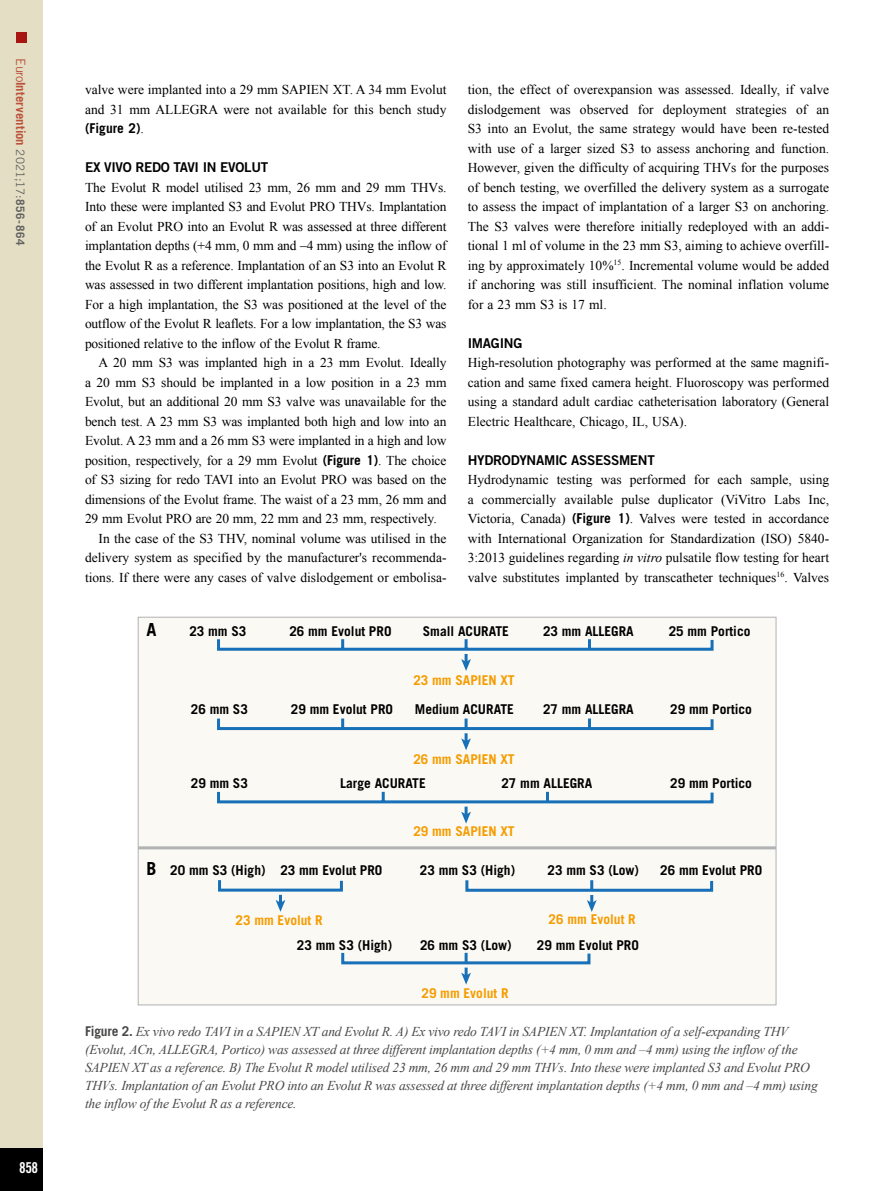
<style>
.page{position:relative;width:893px;height:1191px;background:#fff}
.page>*{position:absolute;margin:0;border:0;box-sizing:border-box;transform-origin:0 0}
.t1{font:700 18px "Trade Gothic LT Std";color:#000}
.t2{font:15px "Trade Gothic LT Std Bd Cn 20";color:#fff}
.t3{font:13.5px/19.5px "Times New Roman";letter-spacing:-.01em;color:#000;text-align:justify}
.t4{font:italic 13.5px/18px "Times New Roman";letter-spacing:-.015em;color:#484847}
.t5{font:700 13.5px "Trade Gothic LT Std";color:#000}
.t6{font:700 13.5px "Trade Gothic LT Std";color:#f59c00}
.t7{font:13.5px "Trade Gothic LT Std Bd 2";letter-spacing:-.02em;color:#000}
.t8{font:700 12.75px "Trade Gothic LT Std";letter-spacing:.005em;color:#bc523c}
.s1{font-weight:400}
.s2{font-weight:400;font-size:11.7px;color:#626261}
.s3{font-size:11.7px;color:#626261}
.s4{font-family:"Times New Roman";font-weight:400}
.s5{font-family:"Trade Gothic LT Std";font-weight:700}
.s6{font-style:italic}
.s7{font-family:"Trade Gothic LT Std";font-weight:700;font-style:normal}
</style>
<div class="page">
<div style="left:0;top:0;width:43px;height:1191px;background:#e4dfc4"></div>
<div style="left:0;top:1148px;width:43px;height:43px;background:#000"></div>
<div style="left:16px;top:32px;width:10px;height:10px;background:#a81613"></div>
<div style="left:138px;top:617px;width:638px;height:388px;background:#faf9f3"></div>
<svg style="left:216px;top:616px;width:499px;height:55px"></svg>
<svg style="left:217px;top:718px;width:497px;height:32px"></svg>
<svg style="left:217px;top:791px;width:498px;height:193px"></svg>
<hr style="left:138px;top:846px;width:638px;height:3px;background:#b1b2b3">
<p class="t8" style="left:29px;top:58px;width:189px;rotate:90deg"><span class="s1">Euro</span>Intervention <span class="s2">2021;17:</span><span class="s3">856-864</span></p>
<p class="t2" style="left:19px;top:1158px;width:21px">858</p>
<p class="t3" style="left:85px;top:80px;width:363px">valve were implanted into a 29 mm SAPIEN XT. A 34 mm Evolut and 31 mm ALLEGRA were not available for this bench study</p>
<p class="t5" style="left:85px;top:120px;width:60px">(Figure 2)<span class="s4">.</span></p>
<p class="t7" style="left:85px;top:159px;width:185px">EX VIVO REDO TAVI IN EVOLUT</p>
<p class="t3" style="left:85px;top:177px;width:363px">The Evolut R model utilised 23 mm, 26 mm and 29 mm THVs.<br>Into these were implanted S3 and Evolut PRO THVs. Implantation of an Evolut PRO into an Evolut R was assessed at three different implantation depths (+4 mm, 0 mm and –4 mm) using the inflow of the Evolut R as a reference. Implantation of an S3 into an Evolut R was assessed in two different implantation positions, high and low.<br>For a high implantation, the S3 was positioned at the level of the outflow of the Evolut R leaflets. For a low implantation, the S3 was positioned relative to the inflow of the Evolut R frame.</p>
<p class="t3" style="left:99px;top:353px;width:350px">A 20 mm S3 was implanted high in a 23 mm Evolut. Ideally</p>
<p class="t3" style="left:85px;top:372px;width:363px">a 20 mm S3 should be implanted in a low position in a 23 mm</p>
<p class="t3" style="left:85px;top:392px;width:363px">Evolut, but an additional 20 mm S3 valve was unavailable for the</p>
<p class="t3" style="left:85px;top:411px;width:363px">bench test. A 23 mm S3 was implanted both high and low into an</p>
<p class="t3" style="left:85px;top:431px;width:363px">Evolut. A 23 mm and a 26 mm S3 were implanted in a high and low</p>
<p class="t3" style="left:85px;top:450px;width:363px">position, respectively, for a 29 mm Evolut <span class="s5">(Figure 1)</span>. The choice</p>
<p class="t3" style="left:85px;top:470px;width:363px">of S3 sizing for redo TAVI into an Evolut PRO was based on the</p>
<p class="t3" style="left:85px;top:489px;width:363px">dimensions of the Evolut frame. The waist of a 23 mm, 26 mm and</p>
<p class="t3" style="left:85px;top:509px;width:353px">29 mm Evolut PRO are 20 mm, 22 mm and 23 mm, respectively.</p>
<p class="t3" style="left:99px;top:528px;width:349px">In the case of the S3 THV, nominal volume was utilised in the</p>
<p class="t3" style="left:85px;top:548px;width:363px">delivery system as specified by the manufacturer's recommenda-</p>
<p class="t3" style="left:85px;top:567px;width:363px">tions. If there were any cases of valve dislodgement or embolisa-</p>
<p class="t3" style="left:468px;top:80px;width:363px">tion, the effect of overexpansion was assessed. Ideally, if valve dislodgement was observed for deployment strategies of an S3 into an Evolut, the same strategy would have been re-tested with use of a larger sized S3 to assess anchoring and function.<br>However, given the difficulty of acquiring THVs for the purposes of bench testing, we overfilled the delivery system as a surrogate to assess the impact of implantation of a larger S3 on anchoring.<br>The S3 valves were therefore initially redeployed with an addi&shy;tional 1 ml of volume in the 23 mm S3, aiming to achieve overfill&shy;ing by approximately 10%<sup>15</sup>. Incremental volume would be added if anchoring was still insufficient. The nominal inflation volume for a 23 mm S3 is 17 ml.</p>
<p class="t7" style="left:468px;top:335px;width:56px">IMAGING</p>
<p class="t3" style="left:468px;top:353px;width:363px">High-resolution photography was performed at the same magnifi&shy;cation and same fixed camera height. Fluoroscopy was performed using a standard adult cardiac catheterisation laboratory (General Electric Healthcare, Chicago, IL, USA).</p>
<p class="t7" style="left:468px;top:452px;width:189px">HYDRODYNAMIC ASSESSMENT</p>
<p class="t3" style="left:468px;top:470px;width:363px">Hydrodynamic testing was performed for each sample, using a commercially available pulse duplicator (ViVitro Labs Inc, Victoria, Canada) <span class="s5">(Figure 1)</span>. Valves were tested in accordance with International Organization for Standardization (ISO) 5840- 3:2013 guidelines regarding <span class="s6">in vitro</span> pulsatile flow testing for heart valve substitutes implanted by transcatheter techniques<sup>16</sup>. Valves</p>
<h1 class="t1" style="left:146px;top:618px;width:12px">A</h1>
<p class="t5" style="left:189px;top:623px;width:59px">23 mm S3</p>
<p class="t5" style="left:289px;top:623px;width:104px">26 mm Evolut PRO</p>
<p class="t5" style="left:423px;top:623px;width:88px">Small ACURATE</p>
<p class="t5" style="left:543px;top:623px;width:92px">23 mm ALLEGRA</p>
<p class="t5" style="left:669px;top:623px;width:83px">25 mm Portico</p>
<p class="t6" style="left:413px;top:672px;width:103px">23 mm SAPIEN XT</p>
<p class="t5" style="left:191px;top:701px;width:59px">26 mm S3</p>
<p class="t5" style="left:291px;top:701px;width:104px">29 mm Evolut PRO</p>
<p class="t5" style="left:415px;top:701px;width:101px">Medium ACURATE</p>
<p class="t5" style="left:543px;top:701px;width:92px">27 mm ALLEGRA</p>
<p class="t5" style="left:670px;top:701px;width:83px">29 mm Portico</p>
<h1 class="t1" style="left:146px;top:857px;width:12px">B</h1>
<p class="t6" style="left:413px;top:750px;width:103px">26 mm SAPIEN XT</p>
<p class="t5" style="left:191px;top:775px;width:59px">29 mm S3</p>
<p class="t5" style="left:340px;top:775px;width:87px">Large ACURATE</p>
<p class="t5" style="left:501px;top:775px;width:92px">27 mm ALLEGRA</p>
<p class="t6" style="left:413px;top:822px;width:103px">29 mm SAPIEN XT</p>
<p class="t5" style="left:670px;top:775px;width:83px">29 mm Portico</p>
<p class="t5" style="left:170px;top:861px;width:214px">20 mm S3 (High) 23 mm Evolut PRO</p>
<p class="t5" style="left:420px;top:861px;width:97px">23 mm S3 (High)</p>
<p class="t5" style="left:548px;top:861px;width:93px">23 mm S3 (Low)</p>
<p class="t5" style="left:660px;top:861px;width:104px">26 mm Evolut PRO</p>
<p class="t6" style="left:236px;top:912px;width:89px">23 mm Evolut R</p>
<p class="t6" style="left:549px;top:911px;width:89px">26 mm Evolut R</p>
<p class="t5" style="left:297px;top:936px;width:97px">23 mm S3 (High)</p>
<p class="t5" style="left:420px;top:936px;width:93px">26 mm S3 (Low)</p>
<p class="t5" style="left:537px;top:936px;width:104px">29 mm Evolut PRO</p>
<p class="t6" style="left:422px;top:985px;width:89px">29 mm Evolut R</p>
<p class="t4" style="left:85px;top:1022px;width:734px"><span class="s7">Figure 2.</span> Ex vivo redo TAVI in a SAPIEN XT and Evolut R. A) Ex vivo redo TAVI in SAPIEN XT. Implantation of a self-expanding THV (Evolut, ACn, ALLEGRA, Portico) was assessed at three different implantation depths (+4 mm, 0 mm and –4 mm) using the inflow of the SAPIEN XT as a reference. B) The Evolut R model utilised 23 mm, 26 mm and 29 mm THVs. Into these were implanted S3 and Evolut PRO THVs. Implantation of an Evolut PRO into an Evolut R was assessed at three different implantation depths (+4 mm, 0 mm and –4 mm) using the inflow of the Evolut R as a reference.</p>
</div>
